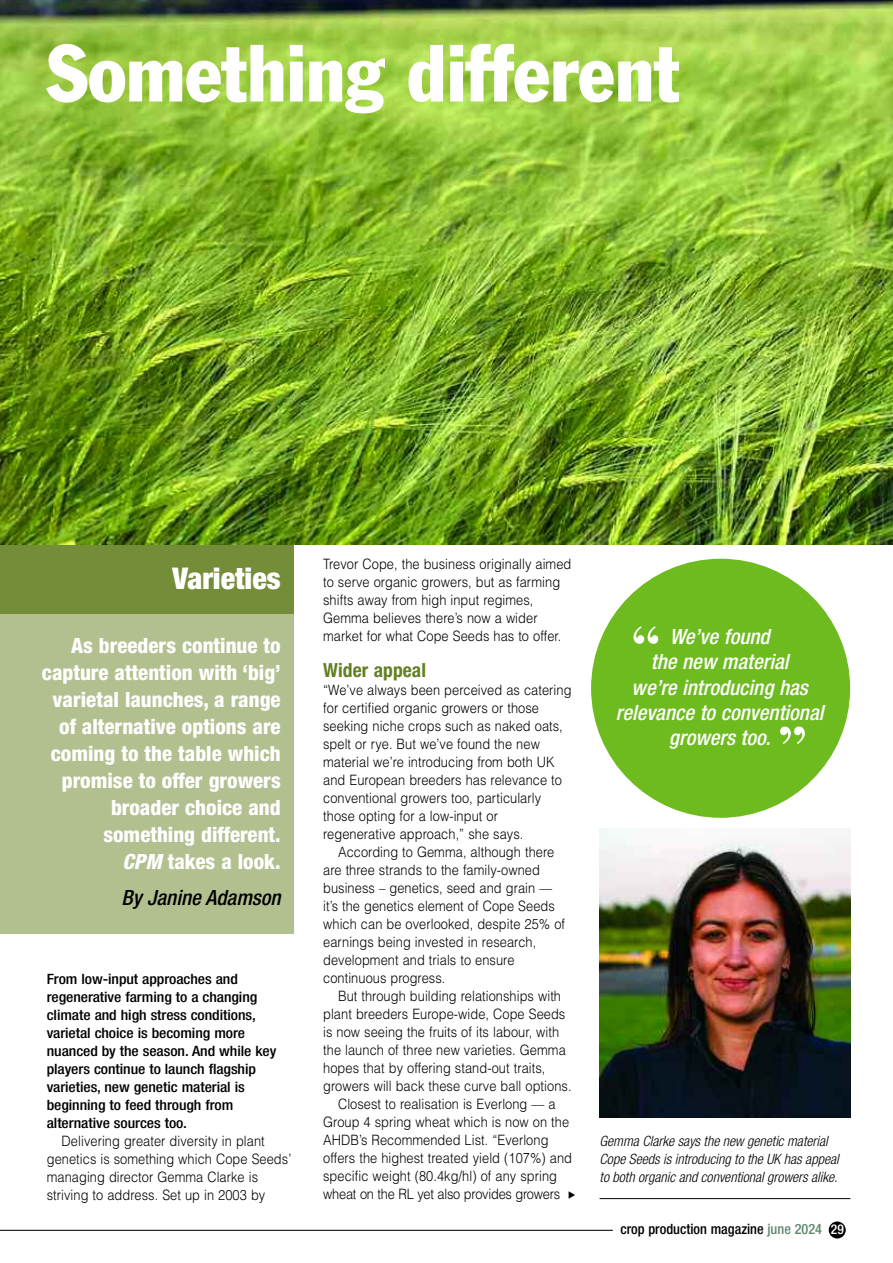
<style>
.page{position:relative;width:893px;height:1263px;background:#fff}
.page>*{position:absolute;margin:0;border:0;box-sizing:border-box;transform-origin:0 0}
.t1{font:condensed 79.5px "Franklin Gothic";color:#fff}
.t2{font:700 54px "Bodoni BT";color:#fff}
.t3{font:900 condensed 30px "Helvetica Neue";color:#fff}
.t4{font:800 condensed 21px/27px "Helvetica Neue";color:#fff;text-align:right}
.t5{font:italic 500 condensed 21px/25.2px "Helvetica Neue";color:#fff;text-align:center}
.t6{font:italic 500 condensed 21px "Helvetica Neue";color:#000}
.t7{font:700 condensed 19.5px "Helvetica Neue";letter-spacing:.005em;color:#648022}
.t8{font:300 14.25px/18px "Helvetica";letter-spacing:.005em;color:#000;scale:.9 1}
.t9{font:500 condensed 14.25px/18px "Helvetica Neue";letter-spacing:-.005em;color:#000;scale:1.1 1}
.t10{font:italic 300 condensed 14.25px/18px "Helvetica Neue";color:#000}
.t11{font:300 14.25px "Helvetica";letter-spacing:-.015em;color:#000;scale:.9 1}
.t12{font:500 condensed 14.25px "Helvetica Neue";letter-spacing:-.005em;color:#000}
.s1{font-style:italic}
.s2{color:#60896c}
.s3{font-size:13.5px;color:#fff}
</style>
<div class="page">
<div style="left:0;top:543px;width:293px;height:72px;background:#748d38"></div>
<img style="left:0;top:0;width:893px;height:544px">
<div style="left:0;top:614px;width:293px;height:319px;background:#b2c090"></div>
<div style="left:591px;top:559px;width:259px;height:259px;background:#6ebb20;border-radius:50%"></div>
<img style="left:600px;top:829px;width:250px;height:288px">
<hr style="left:600px;top:1198px;width:250px;height:1px;background:#000">
<div style="left:829px;top:1221px;width:17px;height:17px;background:#000;border-radius:50%"></div>
<hr style="left:0;top:1230px;width:613px;height:1px;background:#000">
<h1 class="t1" style="left:47px;top:45px;width:634px">Something different</h1>
<h3 class="t3" style="left:172px;top:567px;width:110px">Varieties</h3>
<h3 class="t4" style="left:42px;top:634px;width:240px">As breeders continue to capture attention with ‘big’ varietal launches, a range of alternative options are coming to the table which promise to offer growers broader choice and something different.<br><span class="s1">CPM</span> takes a look.</h3>
<h3 class="t6" style="left:121px;top:890px;width:161px">By Janine Adamson</h3>
<p class="t9" style="left:47px;top:971px;width:210px">From low-input approaches and regenerative farming to a changing climate and high stress conditions, varietal choice is becoming more nuanced by the season. And while key players continue to launch flagship varieties, new genetic material is beginning to feed through from alternative sources too.</p>
<p class="t8" style="left:47px;top:1132px;width:273px;text-indent:15px">Delivering greater diversity in plant genetics is something which Cope Seeds’ managing director Gemma Clarke is striving to address. Set up in 2003 by</p>
<p class="t8" style="left:323px;top:555px;width:277px">Trevor Cope, the business originally aimed to serve organic growers, but as farming shifts away from high input regimes, Gemma believes there’s now a wider market for what Cope Seeds has to offer.</p>
<h3 class="t7" style="left:323px;top:663px;width:104px">Wider appeal</h3>
<p class="t8" style="left:323px;top:681px;width:277px">“We’ve always been perceived as catering for certified organic growers or those seeking niche crops such as naked oats, spelt or rye. But we’ve found the new material we’re introducing from both UK and European breeders has relevance to conventional growers too, particularly those opting for a low-input or regenerative approach,” she says.</p>
<p class="t8" style="left:323px;top:843px;width:270px;text-indent:15px">According to Gemma, although there are three strands to the family-owned business – genetics, seed and grain –– it’s the genetics element of Cope Seeds which can be overlooked, despite 25% of earnings being invested in research, development and trials to ensure continuous progress.</p>
<p class="t8" style="left:338px;top:987px;width:249px">But through building relationships with</p>
<p class="t8" style="left:323px;top:1005px;width:271px">plant breeders Europe-wide, Cope Seeds</p>
<p class="t8" style="left:323px;top:1023px;width:264px">is now seeing the fruits of its labour, with</p>
<p class="t8" style="left:323px;top:1041px;width:271px">the launch of three new varieties. Gemma</p>
<p class="t8" style="left:323px;top:1059px;width:248px">hopes that by offering stand-out traits,</p>
<p class="t8" style="left:323px;top:1077px;width:277px">growers will back these curve ball options.</p>
<p class="t8" style="left:338px;top:1095px;width:243px">Closest to realisation is Everlong –– a</p>
<p class="t8" style="left:323px;top:1113px;width:275px">Group 4 spring wheat which is now on the</p>
<p class="t8" style="left:323px;top:1131px;width:252px">AHDB’s Recommended List. “Everlong</p>
<p class="t8" style="left:323px;top:1149px;width:278px">offers the highest treated yield (107%) and</p>
<p class="t8" style="left:323px;top:1167px;width:261px">specific weight (80.4kg/hl) of any spring</p>
<p class="t11" style="left:323px;top:1185px;width:265px">wheat on the RL yet also provides growers</p>
<h2 class="t2" style="left:630px;top:627px;width:32px">“</h2>
<h3 class="t5" style="left:616px;top:626px;width:209px">We’ve found<br>the new material<br>we’re introducing has relevance to conventional growers too.</h3>
<h2 class="t2" style="left:777px;top:727px;width:32px">”</h2>
<p class="t10" style="left:600px;top:1133px;width:241px">Gemma Clarke says the new genetic material<br>Cope Seeds is introducing to the UK has appeal to both organic and conventional growers alike.</p>
<p class="t12" style="left:620px;top:1224px;width:225px">crop production magazine <span class="s2">june 2024</span> <span class="s3">29</span></p>
</div>
